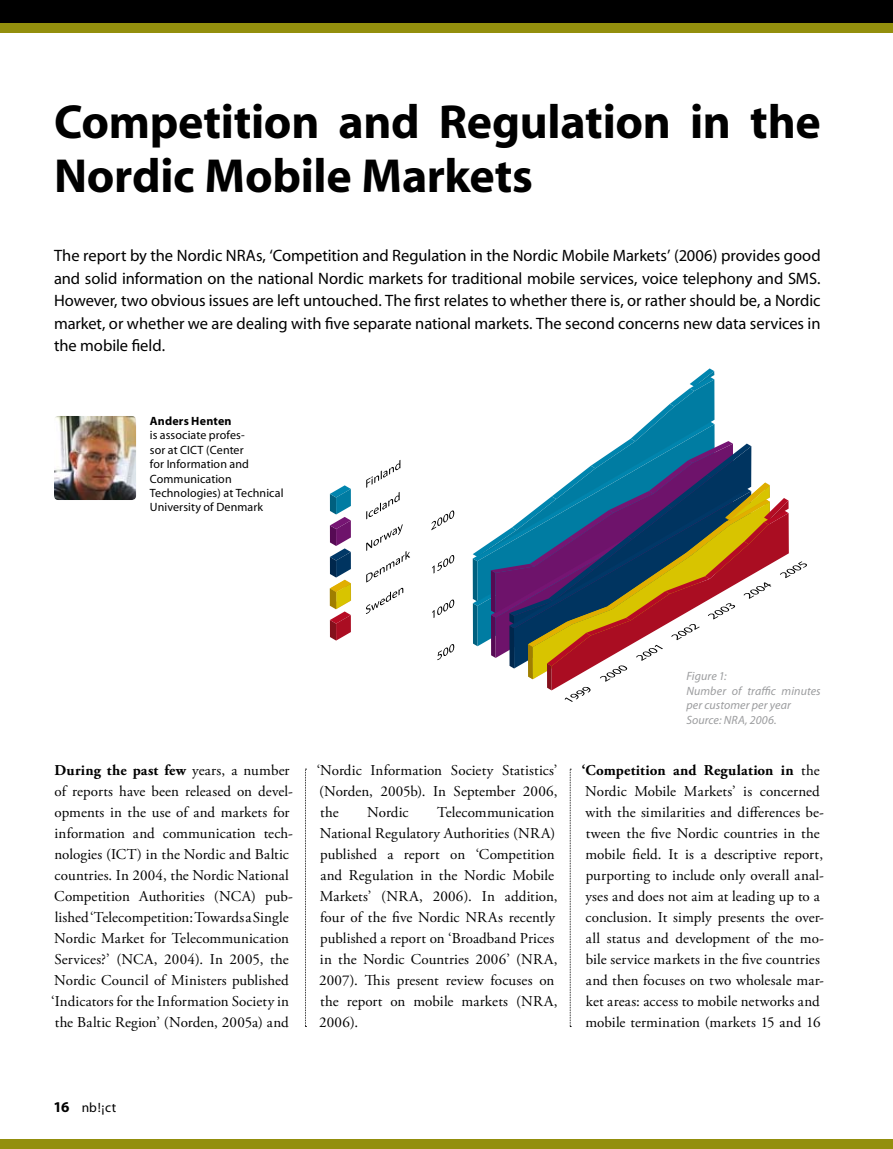
<style>
.page{position:relative;width:893px;height:1149px;background:#fff}
.page>*{position:absolute;margin:0;border:0;box-sizing:border-box;transform-origin:0 0}
.t1{font:700 48px/54px "Myriad";letter-spacing:-.005em;color:#000}
.t2{font:16.5px/22.5px "Myriad";color:#000;text-align:justify}
.t3{font:15px/21px "Adobe Garamond Pro";letter-spacing:.005em;color:#000}
.t4{font:13.5px "Myriad";color:#000}
.t5{font:12px/14.4px "Myriad";letter-spacing:.01em;color:#000}
.t6{font:italic 12px/14.4px "Myriad Pro";letter-spacing:.005em;color:#9c9d9f}
.t7{font:700 12px "Myriad";letter-spacing:.015em;color:#000}
.s1{font-weight:700}
.s2{font-weight:700;font-size:15px}
</style>
<div class="page">
<div style="left:0;top:0;width:893px;height:24px;background:#000"></div>
<div style="left:0;top:24px;width:893px;height:9px;background:#938f0d"></div>
<div style="left:0;top:1138px;width:893px;height:10px;background:#938f0d"></div>
<svg style="left:305px;top:768px;width:1px;height:258px"></svg>
<svg style="left:570px;top:768px;width:1px;height:258px"></svg>
<svg style="left:431px;top:510px;width:23px;height:20px"></svg>
<svg style="left:432px;top:555px;width:22px;height:18px"></svg>
<svg style="left:432px;top:599px;width:22px;height:19px"></svg>
<svg style="left:437px;top:644px;width:17px;height:16px"></svg>
<svg style="left:330px;top:485px;width:21px;height:155px"></svg>
<svg style="left:366px;top:460px;width:44px;height:153px"></svg>
<svg style="left:473px;top:368px;width:334px;height:333px"></svg>
<img style="left:54px;top:416px;width:82px;height:84px">
<h1 class="t1" style="left:54px;top:97px;width:768px">Competition and Regulation in the<br>Nordic Mobile Markets</h1>
<p class="t2" style="left:54px;top:245px;width:768px">The report by the Nordic NRAs, ‘Competition and Regulation in the Nordic Mobile Markets’ (2006) provides good and solid information on the national Nordic markets for traditional mobile services, voice telephony and SMS.<br>However, two obvious issues are left untouched. The first relates to whether there is, or rather should be, a Nordic market, or whether we are dealing with five separate national markets. The second concerns new data services in the mobile field.</p>
<p class="t7" style="left:150px;top:414px;width:83px">Anders Henten</p>
<p class="t5" style="left:150px;top:428px;width:135px">is associate profes-<br>sor at CICT (Center<br>for Information and<br>Communication<br>Technologies) at Technical<br>University of Denmark</p>
<p class="t3" style="left:51px;top:759px;width:243px"><span class="s1">During the past few</span> years, a number of reports have been released on devel&shy;opments in the use of and markets for information and communication tech&shy;nologies (ICT) in the Nordic and Baltic countries. In 2004, the Nordic National Competition Authorities (NCA) pub&shy;lished ‘Telecompetition: Towards a Single Nordic Market for Telecommunication Services?’ (NCA, 2004). In 2005, the Nordic Council of Ministers published ‘Indicators for the Information Society in the Baltic Region’ (Norden, 2005a) and</p>
<p class="t3" style="left:317px;top:759px;width:242px;text-align:justify">‘Nordic Information Society Statistics’ (Norden, 2005b). In September 2006, the</p>
<p class="t3" style="left:319px;top:801px;width:240px;text-indent:118px">Telecommunication<br>National Regulatory Authorities (NRA) published a report on ‘Competition and Regulation in the Nordic Mobile<br>Markets’ (NRA, 2006). In addition, four of the five Nordic NRAs recently published a report on ‘Broadband Prices in the Nordic Countries 2006’ (NRA,<br>2007). This present review focuses on the report on mobile markets (NRA,<br>2006).</p>
<p class="t3" style="left:367px;top:801px;width:43px">Nordic</p>
<p class="t6" style="left:686px;top:668px;width:136px">Figure 1:<br>Number of traffic minutes per customer per year<br>Source: NRA, 2006.</p>
<p class="t3" style="left:582px;top:759px;width:244px"><span class="s1">‘Competition and Regulation in</span> the Nordic Mobile Markets’ is concerned with the similarities and differences be&shy;tween the five Nordic countries in the mobile field. It is a descriptive report, purporting to include only overall anal&shy;yses and does not aim at leading up to a conclusion. It simply presents the over&shy;all status and development of the mo&shy;bile service markets in the five countries and then focuses on two wholesale mar&shy;ket areas: access to mobile networks and mobile termination (markets 15 and 16</p>
<p class="t4" style="left:54px;top:1100px;width:64px"><span class="s2">16</span> nb!¡ct</p>
</div>
